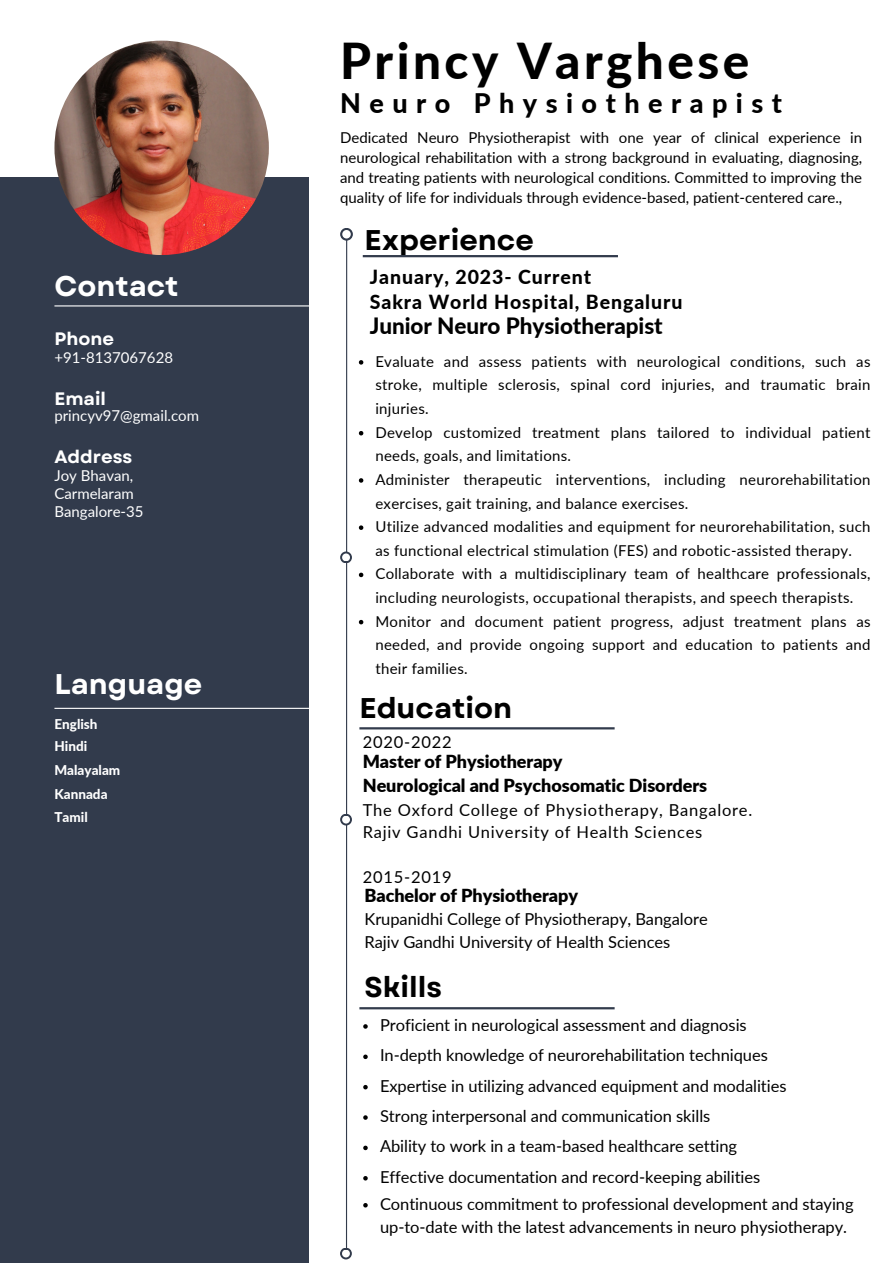
<style>
.page{position:relative;width:893px;height:1264px;background:#fff}
.page>*{position:absolute;margin:0;border:0;box-sizing:border-box;transform-origin:0 0}
.t1{font:800 49.5px "Lato";letter-spacing:.07em;color:#000}
.t2{font:700 28.5px "Garet";color:#000}
.t3{font:700 28.5px "Garet";color:#fff}
.t4{font:800 27px "Lato";letter-spacing:.315em;color:#000}
.t5{font:800 22.5px "Lato";letter-spacing:-.005em;color:#000}
.t6{font:800 19.5px "Lato";letter-spacing:.045em;color:#000}
.t7{font:900 18px "Lato";letter-spacing:-.005em;color:#000}
.t8{font:700 18px "Garet";color:#fff}
.t9{font:16.5px/23.5px "Lato";letter-spacing:-.005em;color:#000}
.t10{font:16.5px/22.5px "Lato";letter-spacing:.045em;color:#000}
.t11{font:15px/23.5px "Lato";letter-spacing:.02em;color:#000}
.t12{font:15px "Lato";color:#fff}
.t13{font:800 13.5px "Lato";color:#fff}
</style>
<div class="page">
<div style="left:0;top:178px;width:308px;height:1084px;background:#323b4c"></div>
<hr style="left:54px;top:305px;width:255px;height:1px;background:#fff">
<hr style="left:359px;top:727px;width:255px;height:2px;background:#323b4c">
<hr style="left:346px;top:234px;width:1px;height:1019px;background:#323b4c">
<svg style="left:359px;top:360px;width:4px;height:4px"></svg>
<svg style="left:359px;top:431px;width:4px;height:4px"></svg>
<svg style="left:359px;top:478px;width:4px;height:4px"></svg>
<svg style="left:359px;top:525px;width:4px;height:5px"></svg>
<svg style="left:359px;top:572px;width:4px;height:5px"></svg>
<svg style="left:359px;top:620px;width:4px;height:4px"></svg>
<svg style="left:340px;top:228px;width:13px;height:13px"></svg>
<div style="left:342px;top:230px;width:9px;height:8px;background:#fff;border-radius:50%"></div>
<svg style="left:340px;top:551px;width:12px;height:12px"></svg>
<div style="left:342px;top:553px;width:8px;height:8px;background:#fff;border-radius:50%"></div>
<svg style="left:340px;top:813px;width:12px;height:12px"></svg>
<div style="left:342px;top:815px;width:8px;height:8px;background:#fff;border-radius:50%"></div>
<img style="left:54px;top:41px;width:215px;height:214px;border-radius:50%">
<hr style="left:54px;top:707px;width:255px;height:2px;background:#fff">
<svg style="left:363px;top:1024px;width:5px;height:4px"></svg>
<svg style="left:363px;top:1054px;width:5px;height:5px"></svg>
<svg style="left:363px;top:1084px;width:5px;height:5px"></svg>
<svg style="left:363px;top:1115px;width:5px;height:4px"></svg>
<svg style="left:363px;top:1145px;width:5px;height:5px"></svg>
<svg style="left:363px;top:1176px;width:5px;height:4px"></svg>
<svg style="left:363px;top:1203px;width:5px;height:4px"></svg>
<hr style="left:363px;top:255px;width:255px;height:2px;background:#323b4c">
<hr style="left:359px;top:1007px;width:255px;height:2px;background:#323b4c">
<svg style="left:340px;top:1247px;width:12px;height:12px"></svg>
<div style="left:342px;top:1249px;width:8px;height:8px;background:#fff;border-radius:50%"></div>
<p class="t3" style="left:54px;top:265px;width:126px">Contact</p>
<p class="t8" style="left:54px;top:326px;width:61px">Phone</p>
<p class="t12" style="left:54px;top:348px;width:120px">+91-8137067628</p>
<p class="t8" style="left:54px;top:385px;width:53px">Email</p>
<p class="t12" style="left:54px;top:406px;width:146px">princyv97@gmail.com</p>
<p class="t8" style="left:54px;top:443px;width:79px">Address</p>
<p class="t12" style="left:54px;top:466px;width:80px">Joy Bhavan,</p>
<p class="t12" style="left:54px;top:484px;width:81px">Carmelaram</p>
<p class="t12" style="left:54px;top:502px;width:91px">Bangalore-35</p>
<p class="t3" style="left:54px;top:663px;width:149px">Language</p>
<p class="t13" style="left:54px;top:715px;width:45px">English</p>
<p class="t13" style="left:54px;top:738px;width:34px">Hindi</p>
<p class="t13" style="left:54px;top:761px;width:67px">Malayalam</p>
<p class="t13" style="left:54px;top:785px;width:55px">Kannada</p>
<p class="t13" style="left:54px;top:808px;width:35px">Tamil</p>
<p class="t1" style="left:340px;top:30px;width:410px">Princy Varghese</p>
<p class="t4" style="left:340px;top:86px;width:443px">Neuro Physiotherapist</p>
<p class="t11" style="left:340px;top:127px;width:523px;line-height:20.2px;text-align:justify">Dedicated Neuro Physiotherapist with one year of clinical experience in neurological rehabilitation with a strong background in evaluating, diagnosing, and treating patients with neurological conditions. Committed to improving the quality of life for individuals through evidence-based, patient-centered care.,</p>
<p class="t2" style="left:364px;top:219px;width:171px">Experience</p>
<p class="t6" style="left:370px;top:264px;width:223px">January, 2023- Current</p>
<p class="t6" style="left:370px;top:289px;width:314px">Sakra World Hospital, Bengaluru</p>
<p class="t5" style="left:370px;top:311px;width:294px">Junior Neuro Physiotherapist</p>
<p class="t11" style="left:375px;top:349px;width:496px;text-align:justify">Evaluate and assess patients with neurological conditions, such as stroke, multiple sclerosis, spinal cord injuries, and traumatic brain injuries.</p>
<p class="t11" style="left:375px;top:420px;width:496px">Develop customized treatment plans tailored to individual patient needs, goals, and limitations.</p>
<p class="t11" style="left:375px;top:467px;width:496px">Administer therapeutic interventions, including neurorehabilitation exercises, gait training, and balance exercises.</p>
<p class="t11" style="left:375px;top:514px;width:496px">Utilize advanced modalities and equipment for neurorehabilitation, such as functional electrical stimulation (FES) and robotic-assisted therapy.</p>
<p class="t11" style="left:375px;top:562px;width:496px">Collaborate with a multidisciplinary team of healthcare professionals, including neurologists, occupational therapists, and speech therapists.</p>
<p class="t11" style="left:375px;top:609px;width:496px;text-align:justify">Monitor and document patient progress, adjust treatment plans as needed, and provide ongoing support and education to patients and their families.</p>
<p class="t2" style="left:359px;top:687px;width:154px">Education</p>
<p class="t10" style="left:363px;top:730px;width:90px">2020-2022</p>
<p class="t7" style="left:363px;top:749px;width:201px">Master of Physiotherapy</p>
<p class="t7" style="left:363px;top:774px;width:346px">Neurological and Psychosomatic Disorders</p>
<p class="t10" style="left:363px;top:798px;width:391px">The Oxford College of Physiotherapy, Bangalore.<br>Rajiv Gandhi University of Health Sciences</p>
<p class="t10" style="left:363px;top:865px;width:90px">2015-2019</p>
<p class="t7" style="left:364px;top:883px;width:215px">Bachelor of Physiotherapy</p>
<p class="t9" style="left:364px;top:906px;width:345px">Krupanidhi College of Physiotherapy, Bangalore</p>
<p class="t9" style="left:364px;top:929px;width:307px">Rajiv Gandhi University of Health Sciences</p>
<p class="t2" style="left:364px;top:966px;width:79px">Skills</p>
<p class="t9" style="left:380px;top:1012px;width:368px">Proficient in neurological assessment and diagnosis</p>
<p class="t9" style="left:380px;top:1043px;width:389px">In-depth knowledge of neurorehabilitation techniques</p>
<p class="t9" style="left:380px;top:1073px;width:408px">Expertise in utilizing advanced equipment and modalities</p>
<p class="t9" style="left:380px;top:1103px;width:332px">Strong interpersonal and communication skills</p>
<p class="t9" style="left:380px;top:1134px;width:358px">Ability to work in a team-based healthcare setting</p>
<p class="t9" style="left:380px;top:1164px;width:382px">Effective documentation and record-keeping abilities</p>
<p class="t9" style="left:380px;top:1191px;width:475px">Continuous commitment to professional development and staying up-to-date with the latest advancements in neuro physiotherapy.</p>
</div>
